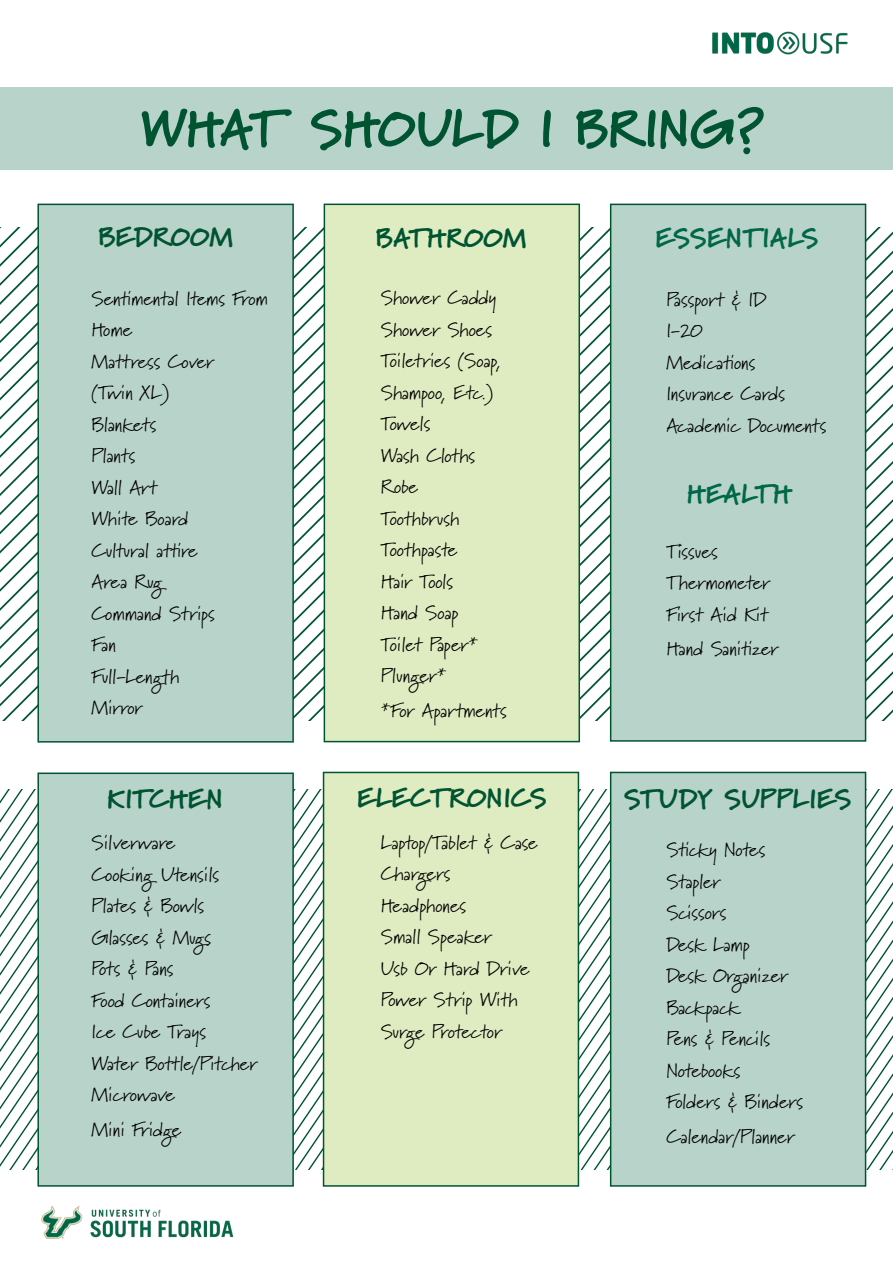
<style>
.page{position:relative;width:893px;height:1263px;background:#fff}
.page>*{position:absolute;margin:0;border:0;box-sizing:border-box;transform-origin:0 0}
.t1{font:900 52.5px "Marydale";color:#005432}
.t2{font:900 27px "Marydale";letter-spacing:.01em;color:#005432}
.t3{font:900 27px "Marydale";letter-spacing:.01em;color:#006848}
.t4{font:19.5px/31.5px "Marydale";color:#000}
</style>
<div class="page">
<svg style="left:0;top:789px;width:610px;height:380px"></svg>
<svg style="left:866px;top:789px;width:27px;height:380px"></svg>
<svg style="left:0;top:227px;width:324px;height:493px"></svg>
<svg style="left:580px;top:227px;width:313px;height:493px"></svg>
<div style="left:37px;top:772px;width:257px;height:415px;background:#b8d3c9;border:2px solid #005432"></div>
<div style="left:323px;top:772px;width:256px;height:415px;background:#dfecc1;border:2px solid #005432"></div>
<div style="left:610px;top:772px;width:256px;height:415px;background:#b8d3c9;border:2px solid #005432"></div>
<div style="left:610px;top:204px;width:256px;height:538px;background:#b8d3c9;border:2px solid #005432"></div>
<div style="left:324px;top:204px;width:256px;height:538px;background:#dfecc1;border:2px solid #005432"></div>
<div style="left:37px;top:204px;width:257px;height:538px;background:#b8d3c9;border:2px solid #005432"></div>
<div style="left:0;top:87px;width:893px;height:82px;background:#b8d3c9"></div>
<img style="left:41px;top:1206px;width:193px;height:33px">
<img style="left:712px;top:31px;width:136px;height:24px">
<h1 class="t1" style="left:140px;top:97px;width:626px">WHAT SHOULD I BRING?</h1>
<h2 class="t2" style="left:98px;top:221px;width:137px">BEDROOM</h2>
<p class="t4" style="left:92px;top:282px;width:178px">Sentimental Items From<br>Home<br>Mattress Cover<br>(Twin XL)<br>Blankets<br>Plants<br>Wall Art<br>White Board<br>Cultural attire<br>Area Rug<br>Command Strips<br>Fan<br>Full-Length<br>Mirror</p>
<h2 class="t2" style="left:376px;top:222px;width:153px">BATHROOM</h2>
<p class="t4" style="left:381px;top:282px;width:122px">Shower Caddy<br>Shower Shoes<br>Toiletries (Soap,<br>Shampoo, Etc.)<br>Towels<br>Wash Cloths<br>Robe<br>Toothbrush<br>Toothpaste<br>Hair Tools<br>Hand Soap<br>Toilet Paper*<br>Plunger*</p>
<p class="t4" style="left:381px;top:694px;width:127px">*For Apartments</p>
<h2 class="t3" style="left:655px;top:222px;width:165px">ESSENTIALS</h2>
<p class="t4" style="left:666px;top:283px;width:161px">Passport &amp; ID<br>I-20<br>Medications<br>Insurance Cards<br>Academic Documents</p>
<h2 class="t3" style="left:686px;top:477px;width:107px">HEALTH</h2>
<p class="t4" style="left:666px;top:535px;width:105px">Tissues<br>Thermometer<br>First Aid Kit</p>
<p class="t4" style="left:666px;top:633px;width:114px">Hand Sanitizer</p>
<h2 class="t2" style="left:357px;top:782px;width:191px">ELECTRONICS</h2>
<h2 class="t2" style="left:107px;top:782px;width:118px">KITCHEN</h2>
<h2 class="t2" style="left:624px;top:783px;width:229px">STUDY SUPPLIES</h2>
<p class="t4" style="left:92px;top:827px;width:167px">Silverware<br>Cooking Utensils<br>Plates &amp; Bowls<br>Glasses &amp; Mugs<br>Pots &amp; Pans<br>Food Containers<br>Ice Cube Trays<br>Water Bottle/Pitcher<br>Microwave</p>
<p class="t4" style="left:92px;top:1113px;width:91px">Mini Fridge</p>
<p class="t4" style="left:381px;top:826px;width:158px">Laptop/Tablet &amp; Case<br>Chargers<br>Headphones<br>Small Speaker<br>Usb Or Hard Drive<br>Power Strip With<br>Surge Protector</p>
<p class="t4" style="left:666px;top:834px;width:138px">Sticky Notes<br>Stapler<br>Scissors<br>Desk Lamp<br>Desk Organizer<br>Backpack<br>Pens &amp; Pencils<br>Notebooks<br>Folders &amp; Binders</p>
<p class="t4" style="left:666px;top:1120px;width:130px">Calendar/Planner</p>
</div>
